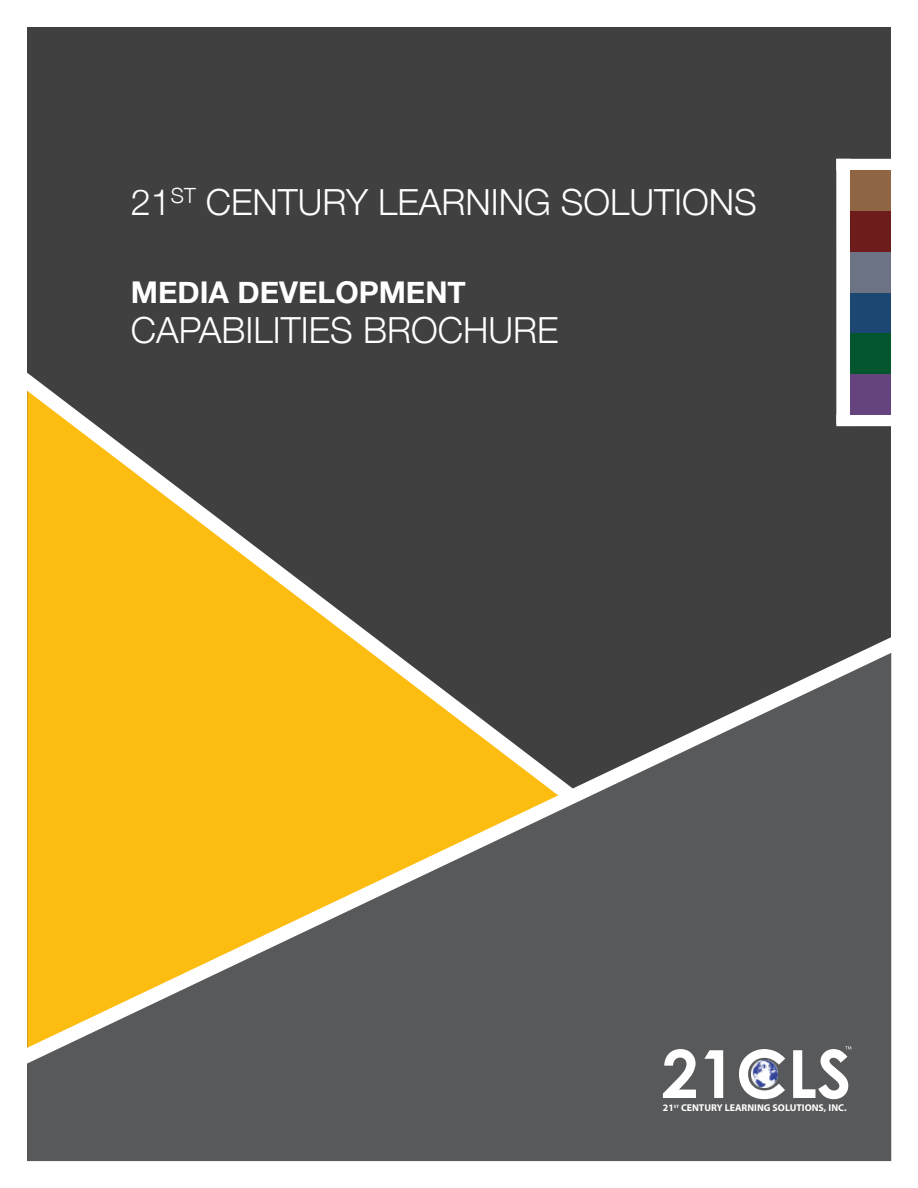
<style>
.page{position:relative;width:918px;height:1188px;background:#fff}
.page>*{position:absolute;margin:0;border:0;box-sizing:border-box;transform-origin:0 0}
.t1{font:300 36px "Helvetica Neue";color:#fff}
.t2{font:700 30px "Helvetica Neue";color:#fff}
.t3{font:700 9.9px "Myriad Pro";color:#fff}
</style>
<div class="page">
<div style="left:27px;top:27px;width:864px;height:1134px;background:#404041"></div>
<div style="left:27px;top:1075px;width:864px;height:86px;background:#58595b"></div>
<svg style="left:27px;top:637px;width:865px;height:438px;background:#83754f"></svg>
<div style="left:836px;top:159px;width:60px;height:11px;background:#fff"></div>
<div style="left:836px;top:415px;width:60px;height:11px;background:#fff"></div>
<div style="left:836px;top:159px;width:15px;height:265px;background:#fff"></div>
<svg style="left:27px;top:372px;width:546px;height:428px"></svg>
<svg style="left:663px;top:1049px;width:33px;height:49px;background:#b0b1b2"></svg>
<svg style="left:704px;top:1050px;width:19px;height:48px"></svg>
<svg style="left:739px;top:1049px;width:46px;height:50px;background:#b2b4be"></svg>
<svg style="left:793px;top:1046px;width:58px;height:53px;background:#a0a1a2"></svg>
<div style="left:851px;top:171px;width:40px;height:40px;background:#8f6543"></div>
<div style="left:851px;top:211px;width:40px;height:41px;background:#6e1b1b"></div>
<div style="left:851px;top:333px;width:40px;height:41px;background:#04562e"></div>
<div style="left:851px;top:374px;width:40px;height:41px;background:#64437e"></div>
<div style="left:851px;top:293px;width:40px;height:40px;background:#1b4772"></div>
<div style="left:851px;top:252px;width:40px;height:41px;background:#6b7384"></div>
<p class="t1" style="left:131px;top:173px;width:627px">21<sup>ST</sup> CENTURY LEARNING SOLUTIONS</p>
<p class="t2" style="left:131px;top:268px;width:336px">MEDIA DEVELOPMENT</p>
<p class="t1" style="left:131px;top:301px;width:429px">CAPABILITIES BROCHURE</p>
<p class="t3" style="left:663px;top:1102px;width:185px">21<sup>ST</sup> CENTURY LEARNING SOLUTIONS, INC.</p>
</div>
